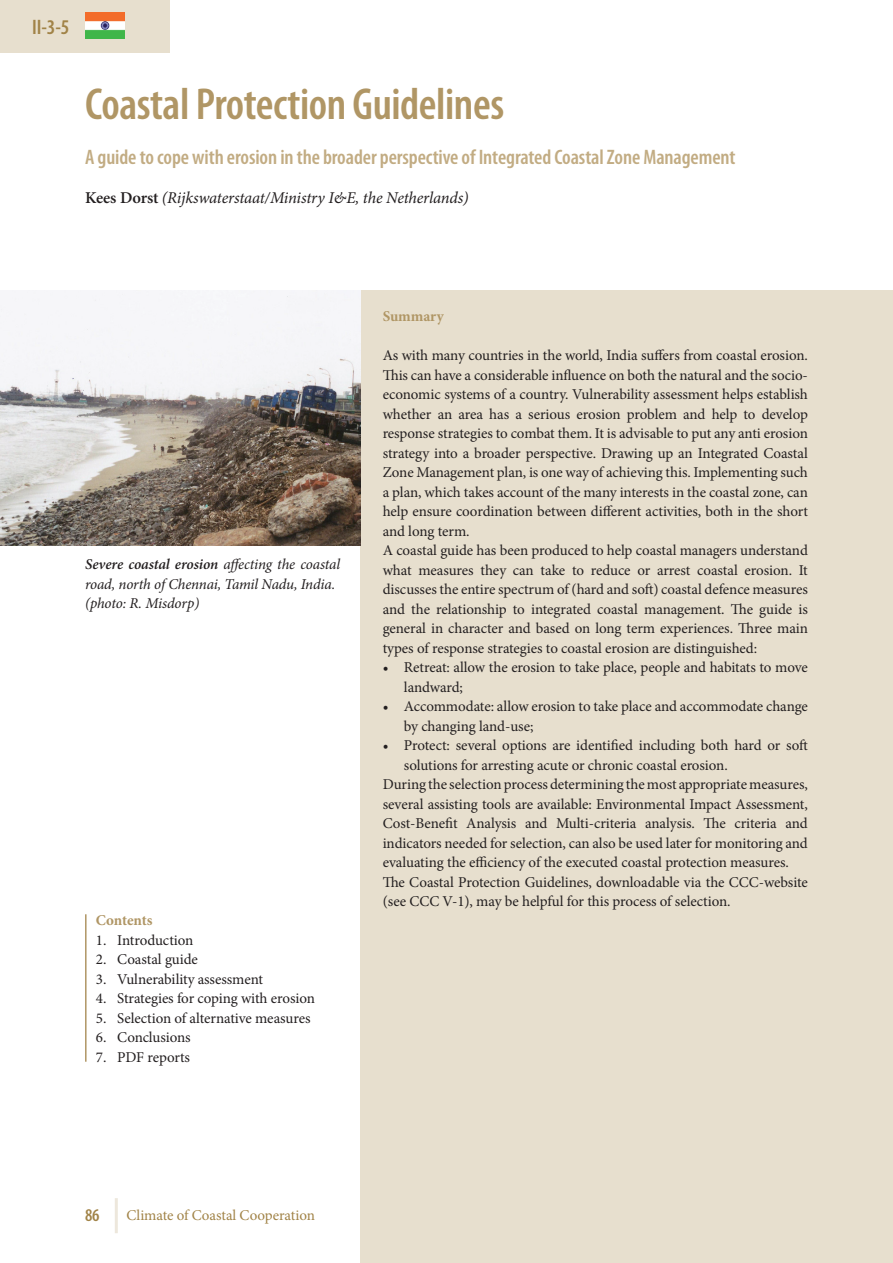
<style>
.page{position:relative;width:893px;height:1263px;background:#fff}
.page>*{position:absolute;margin:0;border:0;box-sizing:border-box;transform-origin:0 0}
.t1{font:600 condensed 45px "Myriad Pro";letter-spacing:-.01em;color:#b09665}
.t2{font:600 condensed 21px "Myriad Pro";letter-spacing:-.005em;color:#c2ac83}
.t3{font:600 condensed 21px "Myriad Pro";color:#a18347}
.t4{font:600 condensed 18px "Myriad Pro";color:#a18347}
.t5{font:italic 16.5px "Minion Pro";letter-spacing:-.015em;color:#231f20}
.t6{font:15px/19.5px "Minion Pro";letter-spacing:-.005em;color:#231f20}
.t7{font:italic 15px/19.5px "Minion Pro";letter-spacing:-.015em;color:#231f20}
.t8{font:15px "Minion Pro";letter-spacing:-.005em;color:#a18347}
.t9{font:700 15px "Minion Pro";letter-spacing:-.01em;color:#b09665}
.s1{font-weight:600;font-style:normal}
.s2{font-weight:600}
</style>
<div class="page">
<div style="left:360px;top:291px;width:533px;height:972px;background:#e7dfce"></div>
<hr style="left:115px;top:1198px;width:3px;height:35px;background:#a18347">
<div style="left:0;top:0;width:170px;height:53px;background:#e7dfce"></div>
<img style="left:0;top:291px;width:360px;height:255px">
<img style="left:86px;top:13px;width:39px;height:26px">
<hr style="left:85px;top:914px;width:2px;height:148px;background:#b09665">
<h2 class="t3" style="left:32px;top:15px;width:39px">II-3-5</h2>
<h1 class="t1" style="left:85px;top:76px;width:421px">Coastal Protection Guidelines</h1>
<h2 class="t2" style="left:85px;top:144px;width:652px">A guide to cope with erosion in the broader perspective of Integrated Coastal Zone Management</h2>
<p class="t5" style="left:85px;top:186px;width:385px"><span class="s1">Kees Dorst</span> (Rijkswaterstaat/Ministry I&amp;E, the Netherlands)</p>
<p class="t7" style="left:85px;top:554px;width:257px"><span class="s2">Severe coastal erosion</span> affecting the coastal road, north of Chennai, Tamil Nadu, India. (photo: R. Misdorp)</p>
<p class="t9" style="left:96px;top:910px;width:58px">Contents</p>
<p class="t6" style="left:96px;top:930px;width:99px">1. Introduction</p>
<p class="t6" style="left:96px;top:950px;width:104px">2. Coastal guide</p>
<p class="t6" style="left:96px;top:969px;width:169px">3. Vulnerability assessment</p>
<p class="t6" style="left:96px;top:989px;width:221px">4. Strategies for coping with erosion</p>
<p class="t6" style="left:96px;top:1008px;width:216px">5. Selection of alternative measures</p>
<p class="t6" style="left:96px;top:1028px;width:96px">6. Conclusions</p>
<p class="t6" style="left:96px;top:1047px;width:96px">7. PDF reports</p>
<p class="t9" style="left:383px;top:306px;width:63px">Summary</p>
<p class="t6" style="left:383px;top:346px;width:427px">As with many countries in the world, India suffers from coastal erosion.<br>This can have a considerable influence on both the natural and the socio&shy;economic systems of a country. Vulnerability assessment helps establish whether an area has a serious erosion problem and help to develop response strategies to combat them. It is advisable to put any anti erosion strategy into a broader perspective. Drawing up an Integrated Coastal Zone Management plan, is one way of achieving this. Implementing such a plan, which takes account of the many interests in the coastal zone, can help ensure coordination between different activities, both in the short and long term.<br>A coastal guide has been produced to help coastal managers understand what measures they can take to reduce or arrest coastal erosion. It discusses the entire spectrum of (hard and soft) coastal defence measures and the relationship to integrated coastal management. The guide is general in character and based on long term experiences. Three main types of response strategies to coastal erosion are distinguished:</p>
<p class="t6" style="left:404px;top:658px;width:405px;text-indent:-21px">• Retreat: allow the erosion to take place, people and habitats to move landward;</p>
<p class="t6" style="left:404px;top:697px;width:405px;text-indent:-21px">• Accommodate: allow erosion to take place and accommodate change by changing land-use;</p>
<p class="t6" style="left:383px;top:736px;width:427px">• Protect: several options are identified including both hard or soft</p>
<p class="t6" style="left:404px;top:755px;width:325px">solutions for arresting acute or chronic coastal erosion.</p>
<p class="t6" style="left:383px;top:775px;width:427px">During the selection process determining the most appropriate measures,</p>
<p class="t6" style="left:383px;top:794px;width:427px">several assisting tools are available: Environmental Impact Assessment,</p>
<p class="t6" style="left:383px;top:814px;width:427px">Cost-Benefit Analysis and Multi-criteria analysis. The criteria and</p>
<p class="t6" style="left:383px;top:833px;width:427px">indicators needed for selection, can also be used later for monitoring and</p>
<p class="t6" style="left:383px;top:853px;width:408px">evaluating the efficiency of the executed coastal protection measures.</p>
<p class="t6" style="left:383px;top:872px;width:427px">The Coastal Protection Guidelines, downloadable via the CCC-website</p>
<p class="t6" style="left:383px;top:892px;width:349px">(see CCC V-1), may be helpful for this process of selection.</p>
<p class="t4" style="left:85px;top:1204px;width:16px">86</p>
<p class="t8" style="left:127px;top:1205px;width:190px">Climate of Coastal Cooperation</p>
</div>
